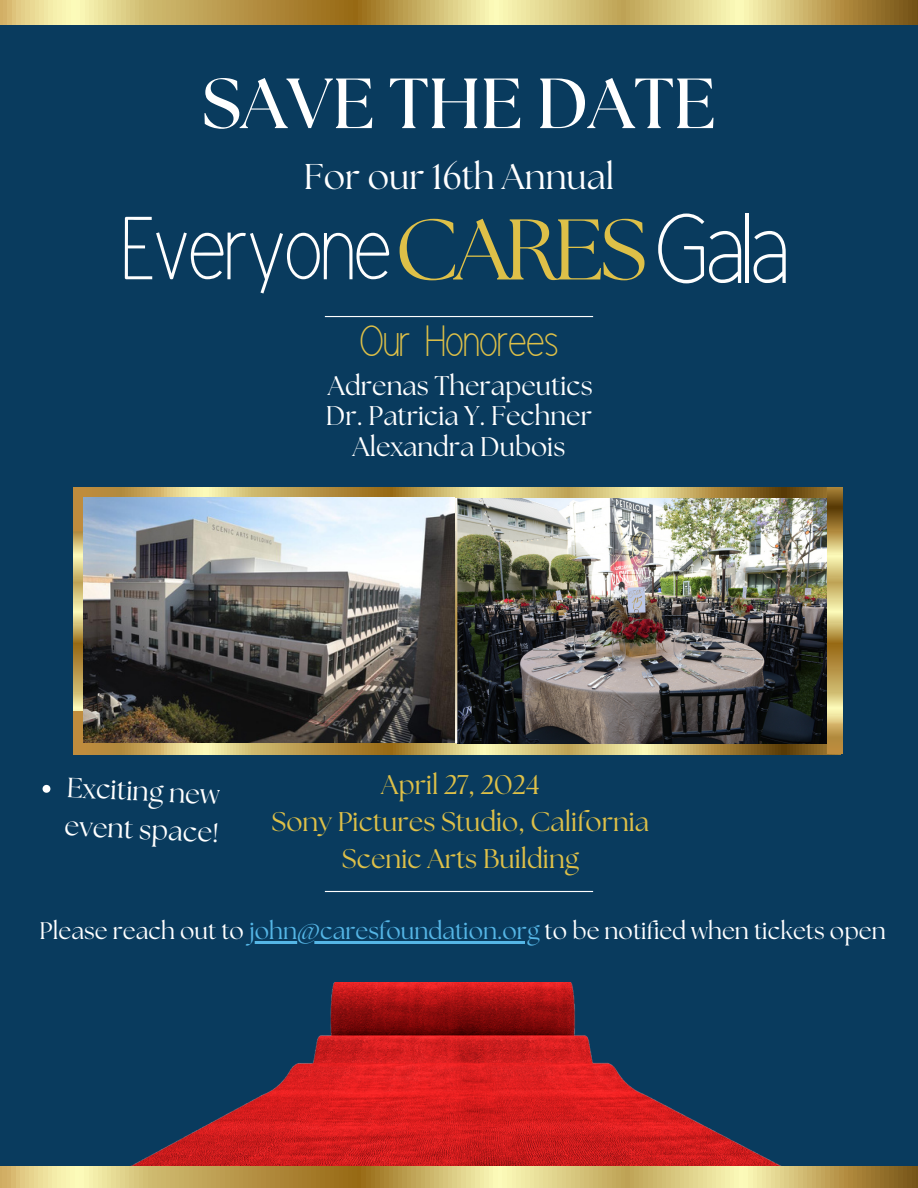
<style>
.page{position:relative;width:918px;height:1188px;background:#093b5e}
.page>*{position:absolute;margin:0;border:0;box-sizing:border-box;transform-origin:0 0}
.t1{font:95.55px "Ad Bhashitha";color:#fefefe}
.t2{font:85.65px "Ad Bhashitha";color:#fefefe}
.t3{font:700 70.8px "The Seasons";color:#fff}
.t4{font:42px "Ad Bhashitha";color:#dec048}
.t5{font:35.7px "The Seasons";color:#fff}
.t6{font:27.75px/38.1px "The Seasons";color:#fff}
.t7{font:27px/37.2px "The Seasons";color:#dec048;text-align:center}
.t8{font:27px/30.9px "The Seasons";color:#fff;text-align:center}
.t9{font:24px "The Seasons";color:#fff}
.s1{font-family:"The Seasons";font-size:85.8px;color:#dec048}
.s2{color:#55b6e6}
</style>
<div class="page">
<svg style="left:73px;top:487px;width:15px;height:225px"></svg>
<img style="left:130px;top:982px;width:652px;height:184px">
<hr style="left:325px;top:316px;width:268px;height:1px;background:#fff">
<hr style="left:325px;top:891px;width:268px;height:1px;background:#fff">
<svg style="left:73px;top:488px;width:755px;height:42px"></svg>
<svg style="left:73px;top:712px;width:755px;height:42px"></svg>
<img style="left:458px;top:498px;width:369px;height:246px">
<svg style="left:828px;top:487px;width:14px;height:267px"></svg>
<img style="left:83px;top:498px;width:372px;height:245px">
<hr style="left:455px;top:498px;width:2px;height:245px;background:#fff">
<svg style="left:0;top:0;width:918px;height:25px"></svg>
<svg style="left:0;top:1166px;width:918px;height:22px"></svg>
<svg style="left:42px;top:785px;width:9px;height:8px"></svg>
<hr style="left:249px;top:941px;width:291px;height:3px;background:#55b6e6">
<h3 class="t3" style="left:202px;top:71px;width:515px">SAVE THE DATE</h3>
<h3 class="t5" style="left:304px;top:161px;width:312px">For our 16th Annual</h3>
<h2 class="t2" style="left:123px;top:217px;width:526px">Everyone<span class="s1">CARES</span></h2>
<h3 class="t4" style="left:360px;top:325px;width:200px">Our Honorees</h3>
<p class="t8" style="left:326px;top:371px;width:268px">Adrenas Therapeutics<br>Dr. Patricia Y. Fechner<br>Alexandra Dubois</p>
<h1 class="t1" style="left:656px;top:214px;width:134px">Gala</h1>
<p class="t6" style="left:68px;top:770px;width:156px;rotate:3deg">Exciting new event space!</p>
<p class="t7" style="left:272px;top:768px;width:379px">April 27, 2024<br>Sony Pictures Studio, California<br>Scenic Arts Building</p>
<p class="t9" style="left:40px;top:920px;width:848px">Please reach out to <span class="s2">john@caresfoundation.org</span> to be notified when tickets open</p>
</div>
